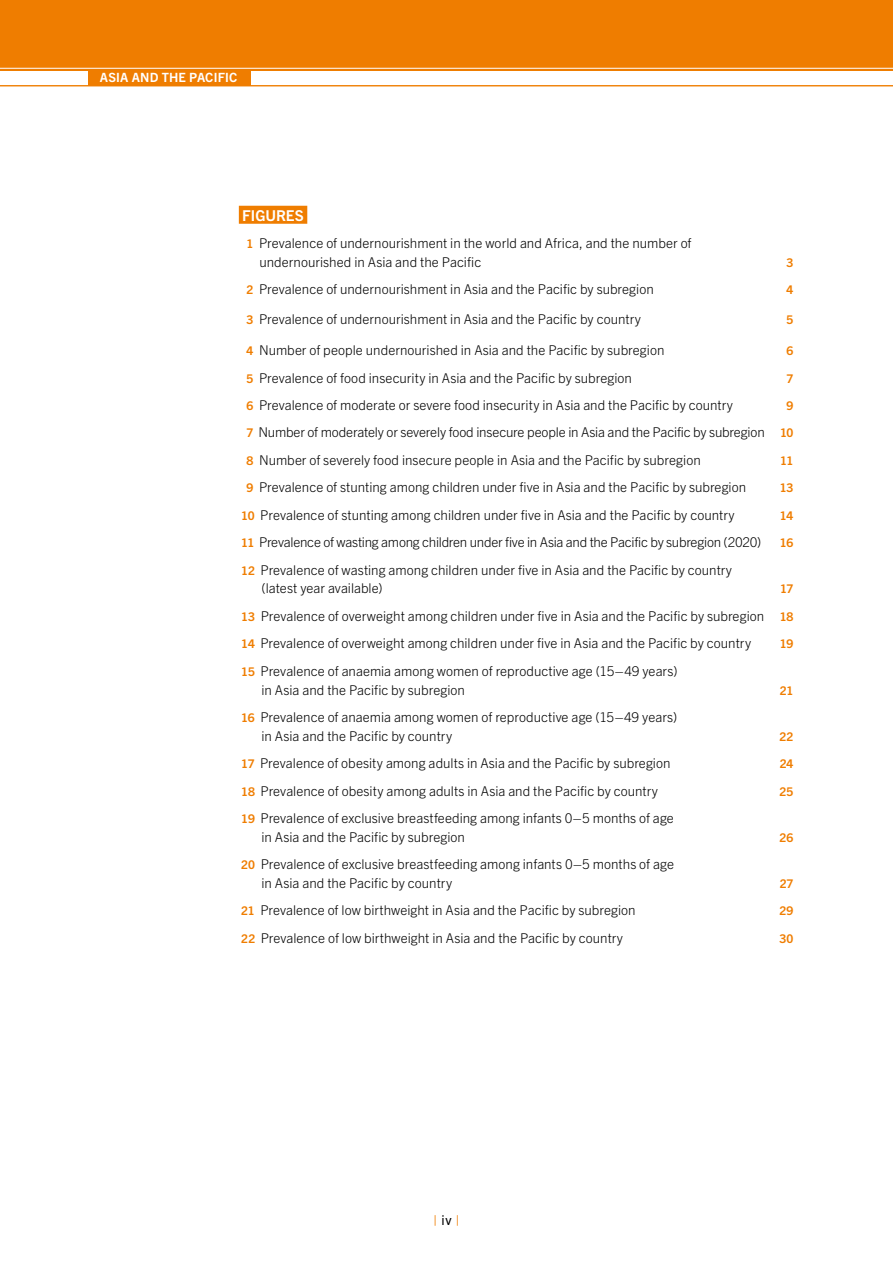
<style>
.page{position:relative;width:893px;height:1263px;background:#fff}
.page>*{position:absolute;margin:0;border:0;box-sizing:border-box;transform-origin:0 0}
.t1{font:700 15px "Trade Gothic Next LT Pro";color:#fff}
.t2{font:300 13.5px/18.8px "Trade Gothic Next LT Pro";color:#000}
.t3{font:300 13.5px "Trade Gothic Next LT Pro";letter-spacing:-.02em;color:#000}
.t4{font:13.5px "Trade Gothic Next LT Pro";color:#ef7d00}
.t5{font:700 12.75px "Trade Gothic Next LT Pro";letter-spacing:.015em;color:#fff}
.t6{font:700 12px "Trade Gothic Next LT Pro";letter-spacing:.005em;color:#ef7d00}
.s1{font-weight:700;font-size:12px;color:#ef7d00}
.s2{color:#000}
</style>
<div class="page">
<div style="left:0;top:0;width:893px;height:71px;background:#ef7d00"></div>
<div style="left:88px;top:68px;width:163px;height:18px;background:#ef7d00"></div>
<hr style="left:0;top:85px;width:893px;height:1px;background:#ef7d00">
<hr style="left:0;top:68px;width:893px;height:1px;background:#fff">
<div style="left:239px;top:206px;width:68px;height:18px;background:#ef7d00"></div>
<p class="t5" style="left:100px;top:69px;width:139px">ASIA AND THE PACIFIC</p>
<p class="t1" style="left:242px;top:205px;width:63px">FIGURES</p>
<p class="t2" style="left:259px;top:233px;width:434px;text-indent:-13px"><span class="s1">1</span> Prevalence of undernourishment in the world and Africa, and the number of undernourished in Asia and the Pacific</p>
<p class="t6" style="left:787px;top:254px;width:8px">3</p>
<p class="t2" style="left:247px;top:279px;width:409px"><span class="s1">2</span> Prevalence of undernourishment in Asia and the Pacific by subregion</p>
<p class="t6" style="left:787px;top:282px;width:8px">4</p>
<p class="t2" style="left:247px;top:309px;width:396px"><span class="s1">3</span> Prevalence of undernourishment in Asia and the Pacific by country</p>
<p class="t6" style="left:787px;top:311px;width:8px">5</p>
<p class="t2" style="left:247px;top:340px;width:419px"><span class="s1">4</span> Number of people undernourished in Asia and the Pacific by subregion</p>
<p class="t6" style="left:787px;top:342px;width:8px">6</p>
<p class="t2" style="left:247px;top:367px;width:387px"><span class="s1">5</span> Prevalence of food insecurity in Asia and the Pacific by subregion</p>
<p class="t6" style="left:787px;top:370px;width:8px">7</p>
<p class="t2" style="left:247px;top:395px;width:488px"><span class="s1">6</span> Prevalence of moderate or severe food insecurity in Asia and the Pacific by country</p>
<p class="t6" style="left:787px;top:397px;width:8px">9</p>
<p class="t2" style="left:247px;top:418px;width:548px;line-height:27.5px"><span class="s1">7</span> Number of moderately or severely food insecure people in Asia and the Pacific by subregion <span class="s1">10<br>8</span> Number of severely food insecure people in Asia and the Pacific by subregion</p>
<p class="t6" style="left:780px;top:452px;width:15px">11</p>
<p class="t2" style="left:247px;top:477px;width:501px"><span class="s1">9</span> Prevalence of stunting among children under five in Asia and the Pacific by subregion</p>
<p class="t6" style="left:780px;top:480px;width:15px">13</p>
<p class="t2" style="left:241px;top:505px;width:495px"><span class="s1">10</span> Prevalence of stunting among children under five in Asia and the Pacific by country</p>
<p class="t6" style="left:780px;top:507px;width:15px">14</p>
<p class="t3" style="left:241px;top:533px;width:521px"><span class="s1">11</span> Prevalence of wasting among children under five in Asia and the Pacific by subregion (2020)</p>
<p class="t6" style="left:780px;top:534px;width:15px">16</p>
<p class="t2" style="left:261px;top:559px;width:472px;text-indent:-20px"><span class="s1">12</span> Prevalence of wasting among children under five in Asia and the Pacific by country (latest year available)</p>
<p class="t6" style="left:780px;top:581px;width:15px">17</p>
<p class="t2" style="left:241px;top:601px;width:554px;line-height:27.5px"><span class="s1">13</span> Prevalence of overweight among children under five in Asia and the Pacific by subregion <span class="s1">18<br>14</span> Prevalence of overweight among children under five in Asia and the Pacific by country</p>
<p class="t6" style="left:780px;top:636px;width:15px">19</p>
<p class="t2" style="left:261px;top:660px;width:417px;text-indent:-20px"><span class="s1">15</span> Prevalence of anaemia among women of reproductive age (15–49 years) in Asia and the Pacific by subregion</p>
<p class="t2" style="left:262px;top:707px;width:417px;text-indent:-20px"><span class="s1">16</span> Prevalence of anaemia among women of reproductive age (15–49 years) in Asia and the Pacific by country</p>
<p class="t6" style="left:780px;top:682px;width:15px">21</p>
<p class="t6" style="left:780px;top:728px;width:15px">22</p>
<p class="t2" style="left:241px;top:753px;width:431px"><span class="s1">17</span> Prevalence of obesity among adults in Asia and the Pacific by subregion</p>
<p class="t6" style="left:780px;top:755px;width:15px">24</p>
<p class="t2" style="left:241px;top:780px;width:418px"><span class="s1">18</span> Prevalence of obesity among adults in Asia and the Pacific by country</p>
<p class="t6" style="left:779px;top:783px;width:15px">25</p>
<p class="t2" style="left:261px;top:808px;width:414px;text-indent:-20px"><span class="s1">19</span> Prevalence of exclusive breastfeeding among infants 0–5 months of age in Asia and the Pacific by subregion</p>
<p class="t6" style="left:780px;top:829px;width:15px">26</p>
<p class="t2" style="left:261px;top:854px;width:414px;text-indent:-20px"><span class="s1">20</span> Prevalence of exclusive breastfeeding among infants 0–5 months of age in Asia and the Pacific by country</p>
<p class="t6" style="left:780px;top:875px;width:15px">27</p>
<p class="t2" style="left:241px;top:900px;width:396px"><span class="s1">21</span> Prevalence of low birthweight in Asia and the Pacific by subregion</p>
<p class="t6" style="left:779px;top:903px;width:16px">29</p>
<p class="t2" style="left:241px;top:928px;width:383px"><span class="s1">22</span> Prevalence of low birthweight in Asia and the Pacific by country</p>
<p class="t6" style="left:779px;top:930px;width:15px">30</p>
<p class="t4" style="left:433px;top:1211px;width:28px">| <span class="s2">iv</span> |</p>
</div>
